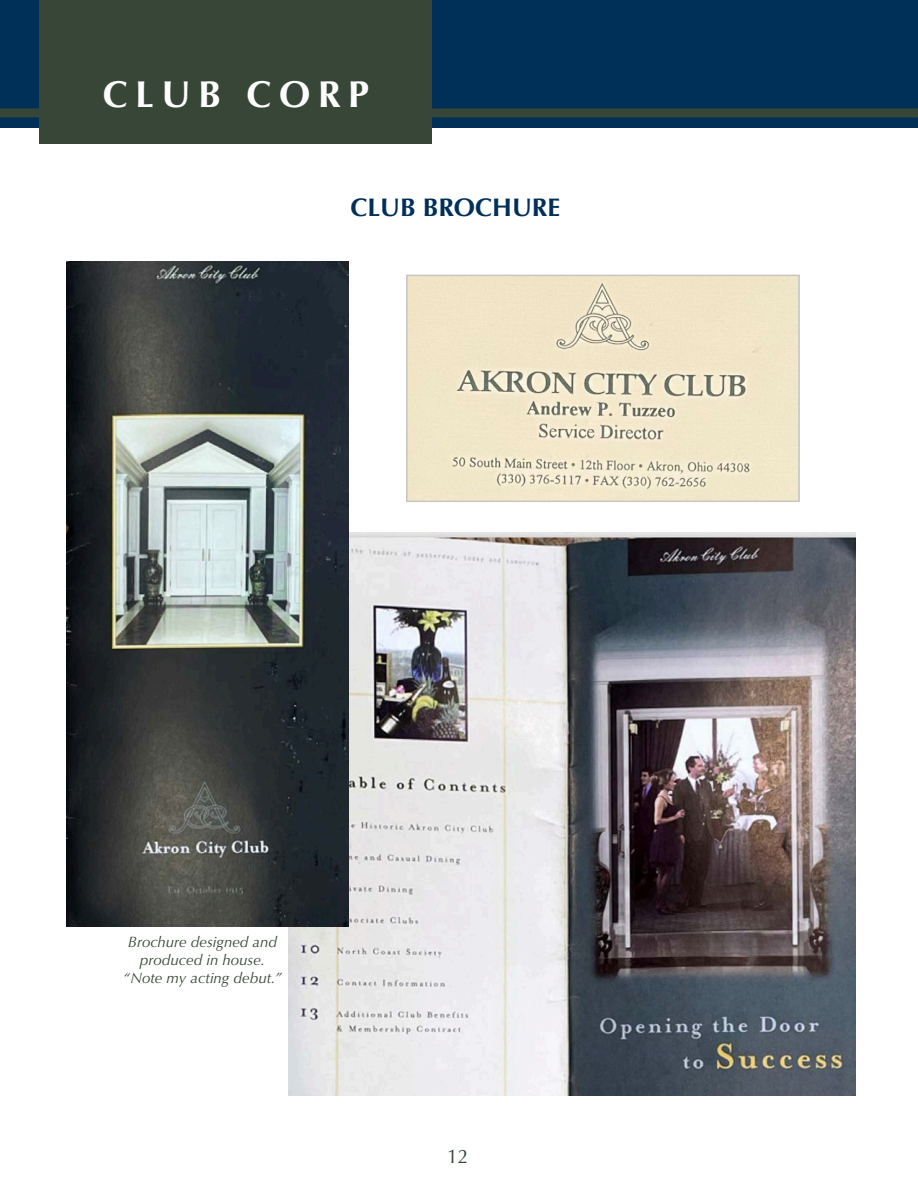
<style>
.page{position:relative;width:918px;height:1188px;background:#fff}
.page>*{position:absolute;margin:0;border:0;box-sizing:border-box;transform-origin:0 0}
.t1{font:700 37.5px "Optima";letter-spacing:.2em;color:#fff}
.t2{font:700 25.5px "Optima";color:#002f57}
.t3{font:19.5px "Optima";color:#374637}
.t4{font:italic 15px/18px "Optima";color:#374637;text-align:center}
</style>
<div class="page">
<div style="left:0;top:0;width:918px;height:127px;background:#002f57"></div>
<div style="left:40px;top:0;width:392px;height:144px;background:#374637"></div>
<div style="left:0;top:108px;width:918px;height:9px;background:#374637"></div>
<img style="left:288px;top:533px;width:567px;height:562px">
<img style="left:66px;top:261px;width:283px;height:666px">
<img style="left:409px;top:278px;width:388px;height:221px">
<div style="left:406px;top:275px;width:394px;height:227px;border:2px solid #c7c6c1"></div>
<p class="t1" style="left:103px;top:73px;width:268px">CLUB CORP</p>
<p class="t2" style="left:351px;top:192px;width:211px">CLUB BROCHURE</p>
<p class="t4" style="left:123px;top:933px;width:161px">Brochure designed and produced in house. “Note my acting debut.”</p>
<h3 class="t3" style="left:447px;top:1145px;width:23px">12</h3>
</div>
